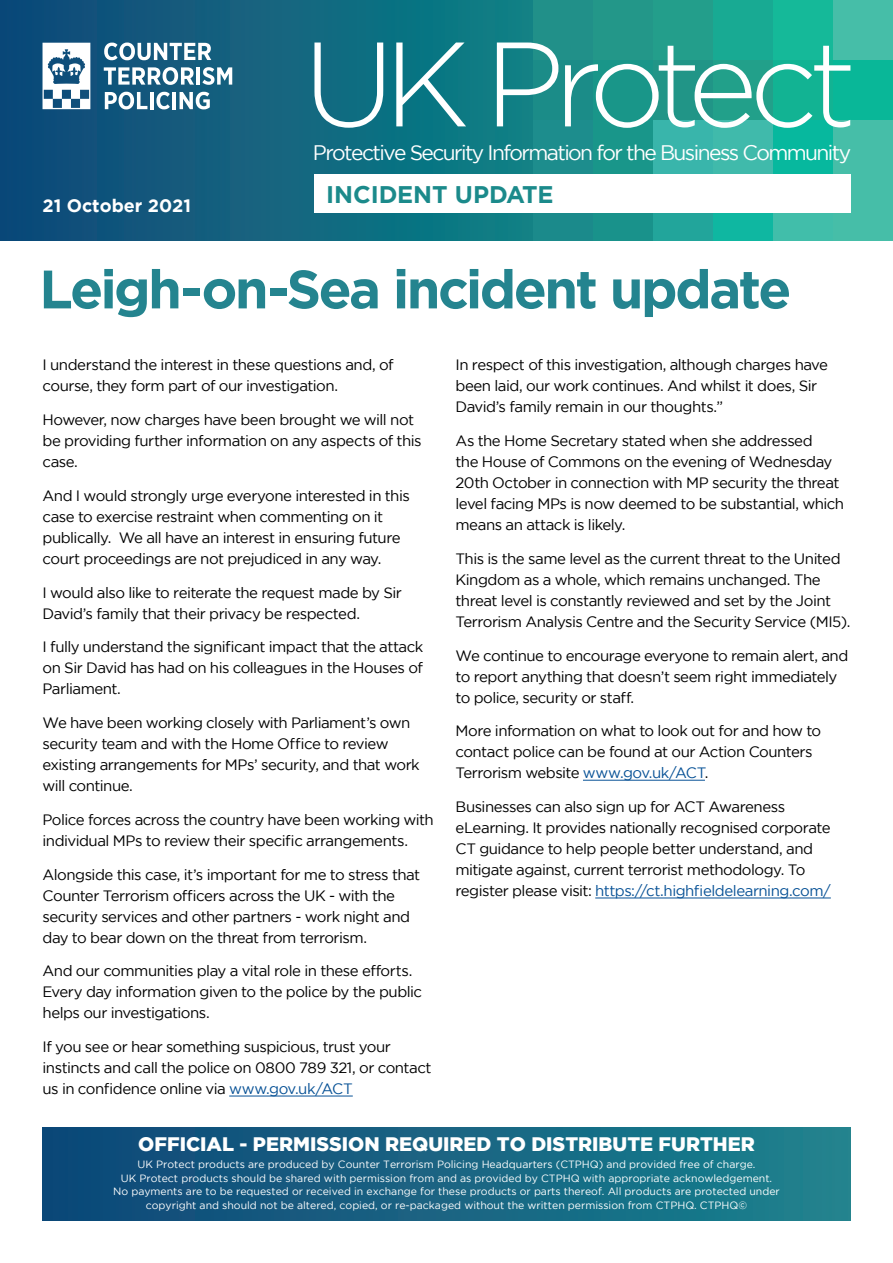
<style>
.page{position:relative;width:893px;height:1263px;background:#fff}
.page>*{position:absolute;margin:0;border:0;box-sizing:border-box;transform-origin:0 0}
.t1{font:300 119.85px "Gotham";letter-spacing:-.09em;color:#fff}
.t2{font:700 54px "Gotham";letter-spacing:-.045em;color:#24848f}
.t3{font:700 24px "Gotham";color:#01878a}
.t4{font:700 24px "Gotham";color:#1b8a8b}
.t5{font:21px "Gotham";letter-spacing:-.075em;color:#fff}
.t6{font:900 19.5px "Gotham";color:#fff}
.t7{font:700 18px "Gotham";color:#fff}
.Body{font:15px/21px "Gotham";letter-spacing:-.035em;color:#000}
.t8{font:10.5px/13.5px "Gotham";color:#fff;text-align:center}
.s1{color:#085296}
</style>
<div class="page">
<hr style="left:229px;top:1096px;width:124px;height:1px;background:#085296">
<hr style="left:583px;top:780px;width:122px;height:1px;background:#085296">
<hr style="left:595px;top:898px;width:236px;height:1px;background:#085296">
<div style="left:43px;top:1128px;width:807px;height:92px;background:linear-gradient(to right,#0f4678,#1e828e)"></div>
<div style="left:833px;top:0;width:60px;height:60px;background:#46bea8"></div>
<div style="left:833px;top:60px;width:60px;height:60px;background:#09b798"></div>
<div style="left:833px;top:120px;width:60px;height:60px;background:#46bea8"></div>
<div style="left:833px;top:180px;width:60px;height:61px;background:#46bea8"></div>
<div style="left:773px;top:0;width:60px;height:60px;background:#15b999"></div>
<div style="left:773px;top:60px;width:60px;height:60px;background:#12b393"></div>
<div style="left:773px;top:120px;width:60px;height:60px;background:#07b89e"></div>
<div style="left:773px;top:180px;width:60px;height:61px;background:#41beaa"></div>
<div style="left:713px;top:0;width:60px;height:60px;background:#18aa93"></div>
<div style="left:713px;top:60px;width:60px;height:60px;background:#22a08a"></div>
<div style="left:713px;top:120px;width:60px;height:60px;background:#40baab"></div>
<div style="left:713px;top:180px;width:60px;height:61px;background:#0fb7a1"></div>
<div style="left:652px;top:0;width:61px;height:60px;background:#239e8b"></div>
<div style="left:652px;top:60px;width:61px;height:60px;background:#219587"></div>
<div style="left:652px;top:120px;width:61px;height:60px;background:#39b5ab"></div>
<div style="left:652px;top:180px;width:61px;height:61px;background:#22a59b"></div>
<div style="left:592px;top:0;width:60px;height:60px;background:#239789"></div>
<div style="left:592px;top:60px;width:60px;height:60px;background:#199689"></div>
<div style="left:592px;top:120px;width:60px;height:60px;background:#19968a"></div>
<div style="left:592px;top:180px;width:60px;height:61px;background:#19928b"></div>
<div style="left:532px;top:0;width:60px;height:60px;background:#219089"></div>
<div style="left:532px;top:60px;width:60px;height:60px;background:#1b8c88"></div>
<div style="left:532px;top:120px;width:60px;height:60px;background:#1d8d8d"></div>
<div style="left:532px;top:180px;width:60px;height:61px;background:#1b8a8b"></div>
<div style="left:0;top:0;width:532px;height:241px;background:linear-gradient(to right,#124879,#0e8085)"></div>
<svg style="left:104px;top:43px;width:107px;height:17px"></svg>
<svg style="left:104px;top:67px;width:90px;height:18px"></svg>
<hr style="left:196px;top:67px;width:4px;height:18px;background:#fff">
<svg style="left:202px;top:67px;width:30px;height:18px"></svg>
<svg style="left:105px;top:92px;width:42px;height:17px"></svg>
<hr style="left:150px;top:92px;width:4px;height:17px;background:#fff">
<svg style="left:156px;top:92px;width:14px;height:17px"></svg>
<hr style="left:172px;top:92px;width:4px;height:17px;background:#fff">
<svg style="left:180px;top:92px;width:30px;height:17px"></svg>
<svg style="left:43px;top:43px;width:47px;height:66px"></svg>
<div style="left:314px;top:174px;width:536px;height:39px;background:#fff"></div>
<p class="t7" style="left:43px;top:195px;width:150px">21 October 2021</p>
<p class="t1" style="left:303px;top:19px;width:555px">UK Protect</p>
<p class="t5" style="left:313px;top:141px;width:540px">Protective Security Information for the Business Community</p>
<p class="t3" style="left:326px;top:180px;width:263px">NATIONAL BULLETIN</p>
<p class="t4" style="left:326px;top:180px;width:229px">INCIDENT UPDATE</p>
<p class="t2" style="left:39px;top:258px;width:753px">Leigh-on-Sea incident update</p>
<p class="Body" style="left:43px;top:354px;width:353px">I understand the interest in these questions and, of course, they form part of our investigation.</p>
<p class="Body" style="left:43px;top:409px;width:381px">However, now charges have been brought we will not be providing further information on any aspects of this case.</p>
<p class="Body" style="left:43px;top:485px;width:369px">And I would strongly urge everyone interested in this case to exercise restraint when commenting on it publically. We all have an interest in ensuring future court proceedings are not prejudiced in any way.</p>
<p class="Body" style="left:43px;top:581px;width:361px">I would also like to reiterate the request made by Sir<br>David’s family that their privacy be respected.</p>
<p class="Body" style="left:43px;top:636px;width:382px;text-align:justify">I fully understand the significant impact that the attack on Sir David has had on his colleagues in the Houses of Parliament.</p>
<p class="Body" style="left:43px;top:712px;width:379px">We have been working closely with Parliament’s own security team and with the Home Office to review existing arrangements for MPs’ security, and that work will continue.</p>
<p class="Body" style="left:43px;top:809px;width:393px">Police forces across the country have been working with individual MPs to review their specific arrangements.</p>
<p class="Body" style="left:43px;top:863px;width:379px">Alongside this case, it’s important for me to stress that Counter Terrorism officers across the UK - with the security services and other partners - work night and day to bear down on the threat from terrorism.</p>
<p class="Body" style="left:43px;top:960px;width:381px">And our communities play a vital role in these efforts.<br>Every day information given to the police by the public helps our investigations.</p>
<p class="Body" style="left:43px;top:1036px;width:391px">If you see or hear something suspicious, trust your instincts and call the police on 0800 789 321, or contact us in confidence online via <span class="s1">www.gov.uk/ACT</span></p>
<p class="Body" style="left:455px;top:354px;width:374px">In respect of this investigation, although charges have been laid, our work continues. And whilst it does, Sir<br>David’s family remain in our thoughts.”</p>
<p class="Body" style="left:455px;top:430px;width:390px">As the Home Secretary stated when she addressed<br>the House of Commons on the evening of Wednesday 20th October in connection with MP security the threat level facing MPs is now deemed to be substantial, which means an attack is likely.</p>
<p class="Body" style="left:455px;top:548px;width:396px">This is the same level as the current threat to the United Kingdom as a whole, which remains unchanged. The threat level is constantly reviewed and set by the Joint Terrorism Analysis Centre and the Security Service (MI5).</p>
<p class="Body" style="left:455px;top:644px;width:394px">We continue to encourage everyone to remain alert, and to report anything that doesn’t seem right immediately to police, security or staff.</p>
<p class="Body" style="left:455px;top:720px;width:367px">More information on what to look out for and how to contact police can be found at our Action Counters<br>Terrorism website <span class="s1">www.gov.uk/ACT</span>.</p>
<p class="Body" style="left:455px;top:796px;width:377px">Businesses can also sign up for ACT Awareness eLearning. It provides nationally recognised corporate CT guidance to help people better understand, and mitigate against, current terrorist methodology. To register please visit: <span class="s1">https://ct.highfieldelearning.com/</span></p>
<p class="t6" style="left:138px;top:1132px;width:618px">OFFICIAL - PERMISSION REQUIRED TO DISTRIBUTE FURTHER</p>
<p class="t8" style="left:113px;top:1158px;width:668px">UK Protect products are produced by Counter Terrorism Policing Headquarters (CTPHQ) and provided free of charge.<br>UK Protect products should be shared with permission from and as provided by CTPHQ with appropriate acknowledgement.<br>No payments are to be requested or received in exchange for these products or parts thereof. All products are protected under copyright and should not be altered, copied, or re-packaged without the written permission from CTPHQ. CTPHQ©</p>
</div>
